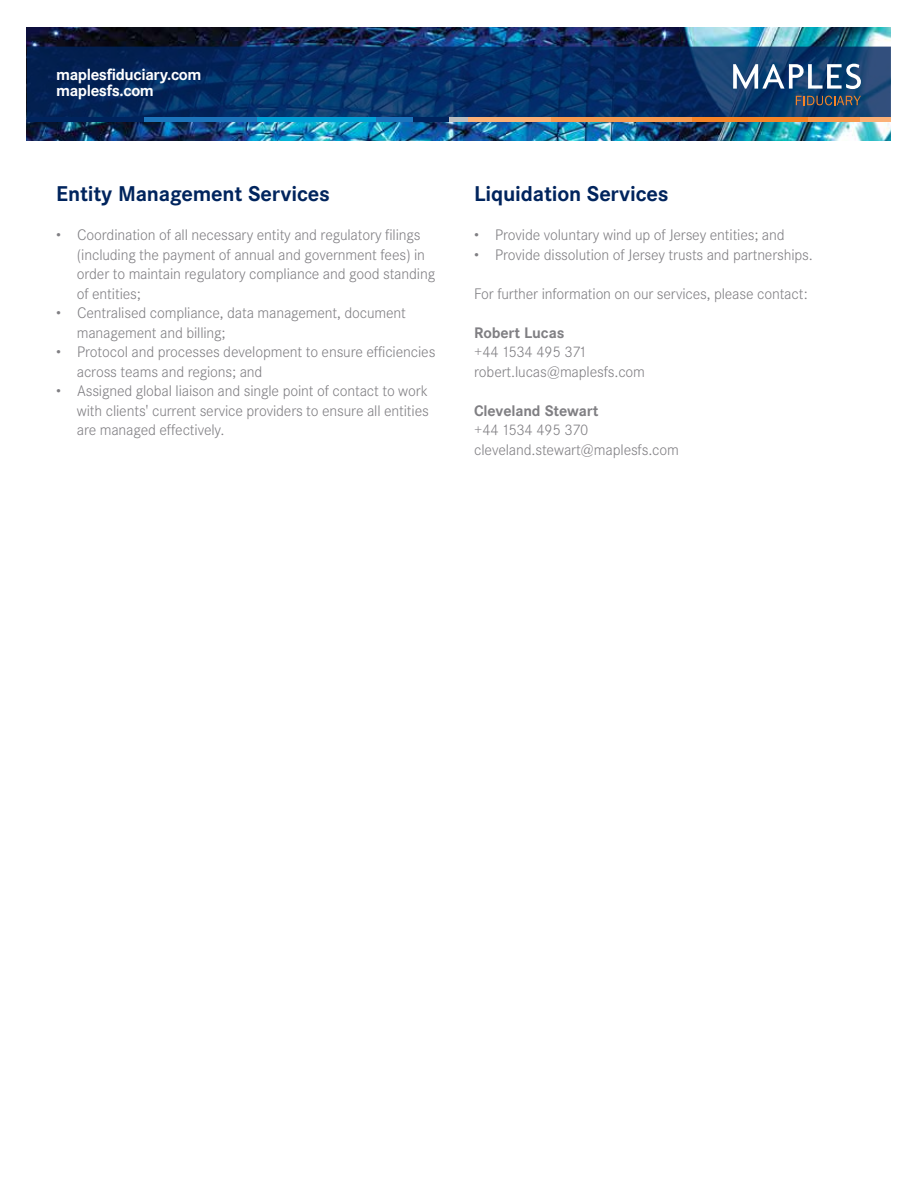
<style>
.page{position:relative;width:918px;height:1188px;background:#fff}
.page>*{position:absolute;margin:0;border:0;box-sizing:border-box;transform-origin:0 0}
.t1{font:700 21px "Corporate SBQ";letter-spacing:-.01em;color:#00245d}
.t2{font:700 15.75px/16.5px "Corporate SBQ";letter-spacing:-.025em;color:#fff}
.t3{font:300 15px/19.5px "Corporate SBQ";letter-spacing:-.01em;color:#807f83}
.t4{font:700 15px "Corporate SBQ";letter-spacing:-.01em;color:#807f83}
</style>
<div class="page">
<img style="left:27px;top:28px;width:864px;height:113px">
<svg style="left:27px;top:47px;width:864px;height:71px;background:#093165"></svg>
<svg style="left:733px;top:64px;width:128px;height:25px"></svg>
<svg style="left:796px;top:96px;width:65px;height:9px"></svg>
<hr style="left:27px;top:118px;width:187px;height:4px;background:#00245d">
<hr style="left:144px;top:118px;width:113px;height:4px;background:#1c75bc">
<hr style="left:257px;top:118px;width:120px;height:4px;background:#00a1d7">
<hr style="left:692px;top:118px;width:117px;height:4px;background:#f68426">
<hr style="left:859px;top:118px;width:32px;height:4px;background:#fbb177">
<hr style="left:808px;top:118px;width:51px;height:4px;background:#f89a4f">
<hr style="left:461px;top:118px;width:91px;height:4px;background:#fbb177">
<hr style="left:552px;top:118px;width:140px;height:4px;background:#f89a4f">
<hr style="left:413px;top:118px;width:36px;height:4px;background:#00245d">
<hr style="left:377px;top:118px;width:36px;height:4px;background:#1c75bc">
<hr style="left:449px;top:118px;width:19px;height:4px;background:#bcbec0">
<p class="t2" style="left:56px;top:68px;width:147px">maplesfiduciary.com maplesfs.com</p>
<h1 class="t1" style="left:56px;top:186px;width:275px">Entity Management Services</h1>
<p class="t3" style="left:77px;top:227px;width:360px;text-indent:-21px">• Coordination of all necessary entity and regulatory filings (including the payment of annual and government fees) in order to maintain regulatory compliance and good standing of entities;</p>
<p class="t3" style="left:77px;top:305px;width:331px;text-indent:-21px">• Centralised compliance, data management, document management and billing;</p>
<p class="t3" style="left:77px;top:344px;width:360px;text-indent:-21px">• Protocol and processes development to ensure efficiencies across teams and regions; and</p>
<p class="t3" style="left:77px;top:383px;width:354px;text-align:justify;text-indent:-21px">• Assigned global liaison and single point of contact to work with clients' current service providers to ensure all entities are managed effectively.</p>
<h1 class="t1" style="left:474px;top:186px;width:196px">Liquidation Services</h1>
<p class="t3" style="left:474px;top:227px;width:312px">• Provide voluntary wind up of Jersey entities; and</p>
<p class="t3" style="left:474px;top:246px;width:340px">• Provide dissolution of Jersey trusts and partnerships.</p>
<p class="t3" style="left:474px;top:285px;width:335px">For further information on our services, please contact:</p>
<p class="t4" style="left:474px;top:327px;width:92px">Robert Lucas</p>
<p class="t3" style="left:474px;top:344px;width:172px">+44 1534 495 371 robert.lucas@maplesfs.com</p>
<p class="t4" style="left:474px;top:405px;width:126px">Cleveland Stewart</p>
<p class="t3" style="left:474px;top:422px;width:206px">+44 1534 495 370 cleveland.stewart@maplesfs.com</p>
</div>
